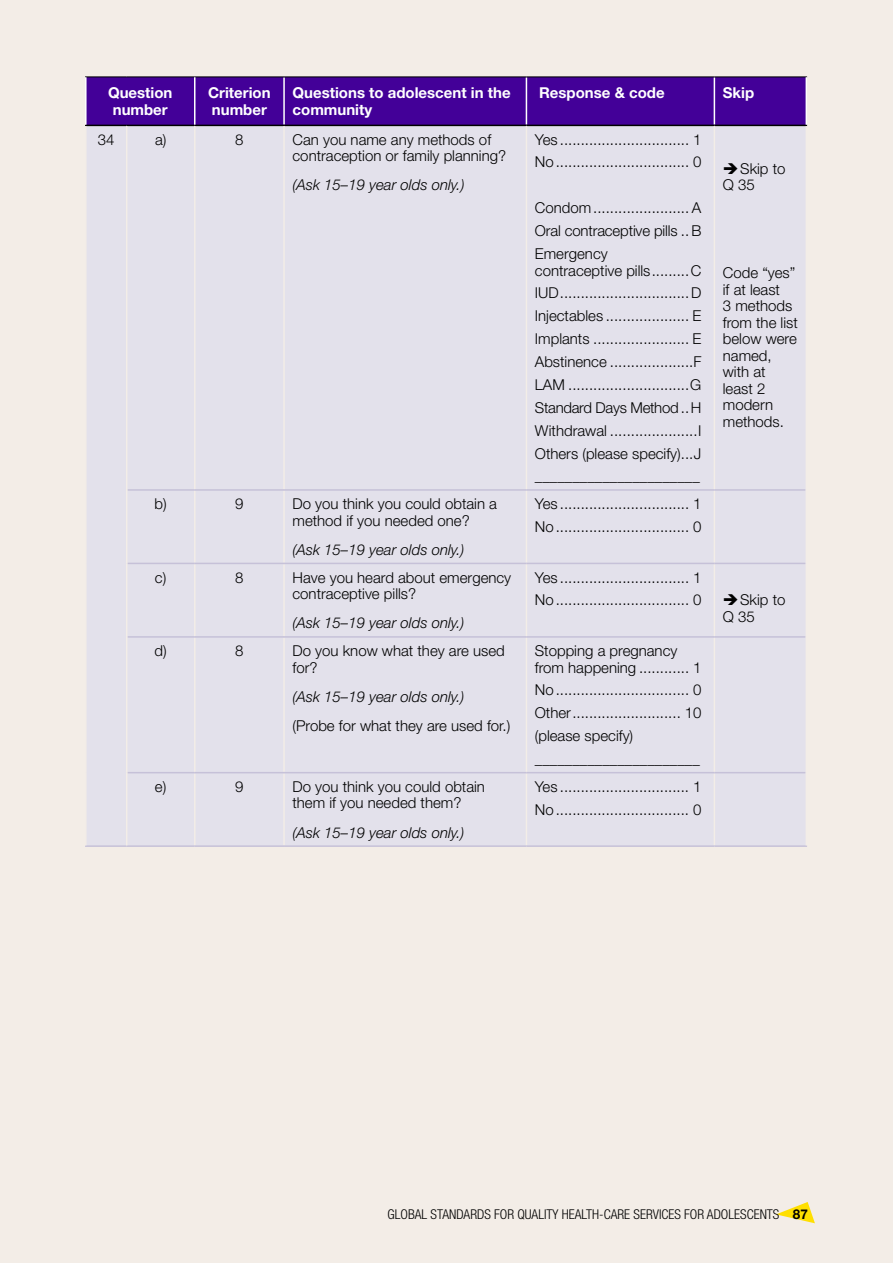
<style>
.page{position:relative;width:893px;height:1263px;background:#f3ede7}
.page>*{position:absolute;margin:0;border:0;box-sizing:border-box;transform-origin:0 0}
.t1{font:300 15px/16.5px "Helvetica Neue LT Std";color:#000}
.t2{font:italic 300 15px "Helvetica Neue LT Std";color:#000}
.t3{font:700 15px/16.5px "Helvetica Neue LT Std";color:#fff}
.t4{font:300 condensed 13.5px "Helvetica Neue LT Std";color:#000}
.s1{font-weight:700;font-stretch:normal}
</style>
<div class="page">
<svg style="left:776px;top:1202px;width:39px;height:21px"></svg>
<div style="left:87px;top:78px;width:719px;height:47px;background:#430098"></div>
<div style="left:87px;top:126px;width:719px;height:719px;background:#e3e1eb"></div>
<hr style="left:283px;top:77px;width:2px;height:48px;background:#fff">
<hr style="left:526px;top:77px;width:1px;height:48px;background:#fff">
<hr style="left:714px;top:77px;width:1px;height:48px;background:#fff">
<hr style="left:85px;top:125px;width:42px;height:1px;background:#000">
<hr style="left:127px;top:125px;width:68px;height:1px;background:#000">
<hr style="left:195px;top:125px;width:89px;height:1px;background:#000">
<hr style="left:284px;top:125px;width:242px;height:1px;background:#000">
<hr style="left:526px;top:125px;width:188px;height:1px;background:#000">
<hr style="left:714px;top:125px;width:93px;height:1px;background:#000">
<hr style="left:194px;top:126px;width:1px;height:363px;background:#f3ede7">
<hr style="left:283px;top:126px;width:2px;height:363px;background:#f3ede7">
<hr style="left:526px;top:126px;width:1px;height:363px;background:#f3ede7">
<hr style="left:714px;top:126px;width:1px;height:363px;background:#f3ede7">
<hr style="left:194px;top:491px;width:1px;height:72px;background:#f3ede7">
<hr style="left:283px;top:491px;width:2px;height:72px;background:#f3ede7">
<hr style="left:526px;top:491px;width:1px;height:72px;background:#f3ede7">
<hr style="left:714px;top:491px;width:1px;height:72px;background:#f3ede7">
<hr style="left:194px;top:564px;width:1px;height:72px;background:#f3ede7">
<hr style="left:283px;top:564px;width:2px;height:72px;background:#f3ede7">
<hr style="left:526px;top:564px;width:1px;height:72px;background:#f3ede7">
<hr style="left:714px;top:564px;width:1px;height:72px;background:#f3ede7">
<hr style="left:194px;top:638px;width:1px;height:134px;background:#f3ede7">
<hr style="left:283px;top:638px;width:2px;height:134px;background:#f3ede7">
<hr style="left:526px;top:638px;width:1px;height:134px;background:#f3ede7">
<hr style="left:714px;top:638px;width:1px;height:134px;background:#f3ede7">
<hr style="left:194px;top:773px;width:1px;height:72px;background:#f3ede7">
<hr style="left:283px;top:773px;width:2px;height:72px;background:#f3ede7">
<hr style="left:526px;top:773px;width:1px;height:72px;background:#f3ede7">
<hr style="left:714px;top:773px;width:1px;height:72px;background:#f3ede7">
<hr style="left:127px;top:489px;width:68px;height:2px;background:#c6c1d8">
<hr style="left:195px;top:489px;width:89px;height:2px;background:#c6c1d8">
<hr style="left:284px;top:489px;width:242px;height:2px;background:#c6c1d8">
<hr style="left:526px;top:489px;width:188px;height:2px;background:#c6c1d8">
<hr style="left:714px;top:489px;width:92px;height:2px;background:#c6c1d8">
<hr style="left:127px;top:563px;width:68px;height:1px;background:#c6c1d8">
<hr style="left:195px;top:563px;width:89px;height:1px;background:#c6c1d8">
<hr style="left:284px;top:563px;width:242px;height:1px;background:#c6c1d8">
<hr style="left:526px;top:563px;width:188px;height:1px;background:#c6c1d8">
<hr style="left:714px;top:563px;width:92px;height:1px;background:#c6c1d8">
<hr style="left:127px;top:636px;width:68px;height:2px;background:#c6c1d8">
<hr style="left:195px;top:636px;width:89px;height:2px;background:#c6c1d8">
<hr style="left:284px;top:636px;width:242px;height:2px;background:#c6c1d8">
<hr style="left:526px;top:636px;width:188px;height:2px;background:#c6c1d8">
<hr style="left:714px;top:636px;width:92px;height:2px;background:#c6c1d8">
<hr style="left:127px;top:772px;width:68px;height:1px;background:#c6c1d8">
<hr style="left:195px;top:772px;width:89px;height:1px;background:#c6c1d8">
<hr style="left:284px;top:772px;width:242px;height:1px;background:#c6c1d8">
<hr style="left:526px;top:772px;width:188px;height:1px;background:#c6c1d8">
<hr style="left:714px;top:772px;width:92px;height:1px;background:#c6c1d8">
<hr style="left:85px;top:845px;width:42px;height:2px;background:#c6c1d8">
<hr style="left:127px;top:845px;width:68px;height:2px;background:#c6c1d8">
<hr style="left:195px;top:845px;width:89px;height:2px;background:#c6c1d8">
<hr style="left:284px;top:845px;width:242px;height:2px;background:#c6c1d8">
<hr style="left:526px;top:845px;width:188px;height:2px;background:#c6c1d8">
<hr style="left:714px;top:845px;width:93px;height:2px;background:#c6c1d8">
<hr style="left:85px;top:77px;width:42px;height:1px;background:#000">
<hr style="left:127px;top:77px;width:68px;height:1px;background:#000">
<hr style="left:195px;top:77px;width:89px;height:1px;background:#000">
<hr style="left:284px;top:77px;width:242px;height:1px;background:#000">
<hr style="left:526px;top:77px;width:188px;height:1px;background:#000">
<hr style="left:714px;top:77px;width:93px;height:1px;background:#000">
<hr style="left:126px;top:126px;width:1px;height:364px;background:#f3ede7">
<hr style="left:126px;top:490px;width:1px;height:73px;background:#f3ede7">
<hr style="left:126px;top:563px;width:1px;height:74px;background:#f3ede7">
<hr style="left:126px;top:637px;width:1px;height:136px;background:#f3ede7">
<hr style="left:126px;top:773px;width:1px;height:72px;background:#f3ede7">
<hr style="left:85px;top:77px;width:2px;height:48px;background:#fff">
<hr style="left:194px;top:77px;width:1px;height:48px;background:#fff">
<hr style="left:806px;top:77px;width:1px;height:48px;background:#fff">
<p class="t3" style="left:108px;top:84px;width:66px;text-align:center">Question number</p>
<p class="t3" style="left:208px;top:84px;width:64px">Criterion number</p>
<p class="t3" style="left:293px;top:84px;width:220px">Questions to adolescent in the community</p>
<p class="t3" style="left:539px;top:84px;width:127px">Response &amp; code</p>
<p class="t3" style="left:723px;top:84px;width:33px">Skip</p>
<p class="t1" style="left:98px;top:131px;width:18px">34</p>
<p class="t1" style="left:155px;top:131px;width:13px">a)</p>
<p class="t1" style="left:235px;top:131px;width:10px">8</p>
<p class="t1" style="left:293px;top:131px;width:215px">Can you name any methods of contraception or family planning?</p>
<p class="t2" style="left:293px;top:176px;width:174px">(Ask 15–19 year olds only.)</p>
<p class="t1" style="left:535px;top:128px;width:168px;line-height:22.8px">Yes ............................... 1<br>No................................ 0</p>
<p class="t1" style="left:535px;top:196px;width:168px;line-height:22.8px;text-align:justify">Condom....................... A Oral contraceptive pills .. B Emergency</p>
<p class="t1" style="left:535px;top:258px;width:168px;line-height:22.8px;text-align:justify">contraceptive pills.........C IUD...............................D Injectables .................... E Implants ....................... E Abstinence ....................F LAM .............................G Standard Days Method ..H Withdrawal .....................I Others (please specify)...J ______________________</p>
<p class="t1" style="left:723px;top:160px;width:64px">➔Skip to<br>Q 35</p>
<p class="t1" style="left:723px;top:264px;width:76px">Code “yes” if at least<br>3 methods from the list below were named, with at least 2 modern methods.</p>
<p class="t1" style="left:155px;top:495px;width:14px">b)</p>
<p class="t1" style="left:235px;top:495px;width:10px">9</p>
<p class="t1" style="left:293px;top:495px;width:206px">Do you think you could obtain a method if you needed one?</p>
<p class="t2" style="left:293px;top:541px;width:174px">(Ask 15–19 year olds only.)</p>
<p class="t1" style="left:155px;top:569px;width:13px">c)</p>
<p class="t1" style="left:235px;top:569px;width:10px">8</p>
<p class="t1" style="left:292px;top:569px;width:220px">Have you heard about emergency contraceptive pills?</p>
<p class="t2" style="left:292px;top:614px;width:174px">(Ask 15–19 year olds only.)</p>
<p class="t1" style="left:155px;top:642px;width:14px">d)</p>
<p class="t1" style="left:235px;top:642px;width:10px">8</p>
<p class="t1" style="left:292px;top:642px;width:214px">Do you know what they are used for?</p>
<p class="t2" style="left:292px;top:687px;width:174px">(Ask 15–19 year olds only.)</p>
<p class="t1" style="left:292px;top:717px;width:219px">(Probe for what they are used for.)</p>
<p class="t1" style="left:155px;top:778px;width:13px">e)</p>
<p class="t1" style="left:235px;top:778px;width:10px">9</p>
<p class="t1" style="left:292px;top:778px;width:194px">Do you think you could obtain them if you needed them?</p>
<p class="t2" style="left:292px;top:823px;width:174px">(Ask 15–19 year olds only.)</p>
<p class="t1" style="left:535px;top:492px;width:168px;line-height:22.8px">Yes ............................... 1<br>No................................ 0</p>
<p class="t1" style="left:535px;top:565px;width:168px;line-height:22.8px">Yes ............................... 1<br>No................................ 0</p>
<p class="t1" style="left:535px;top:642px;width:168px">Stopping a pregnancy from happening ............ 1</p>
<p class="t1" style="left:535px;top:678px;width:168px;line-height:23px">No................................ 0<br>Other.......................... 10 (please specify) ______________________</p>
<p class="t1" style="left:535px;top:775px;width:168px;line-height:23px">Yes ............................... 1<br>No................................ 0</p>
<p class="t1" style="left:723px;top:592px;width:64px">➔Skip to<br>Q 35</p>
<p class="t4" style="left:388px;top:1206px;width:422px">GLOBAL STANDARDS FOR QUALITY HEALTH-CARE SERVICES FOR ADOLESCENTS <span class="s1">87</span></p>
</div>
